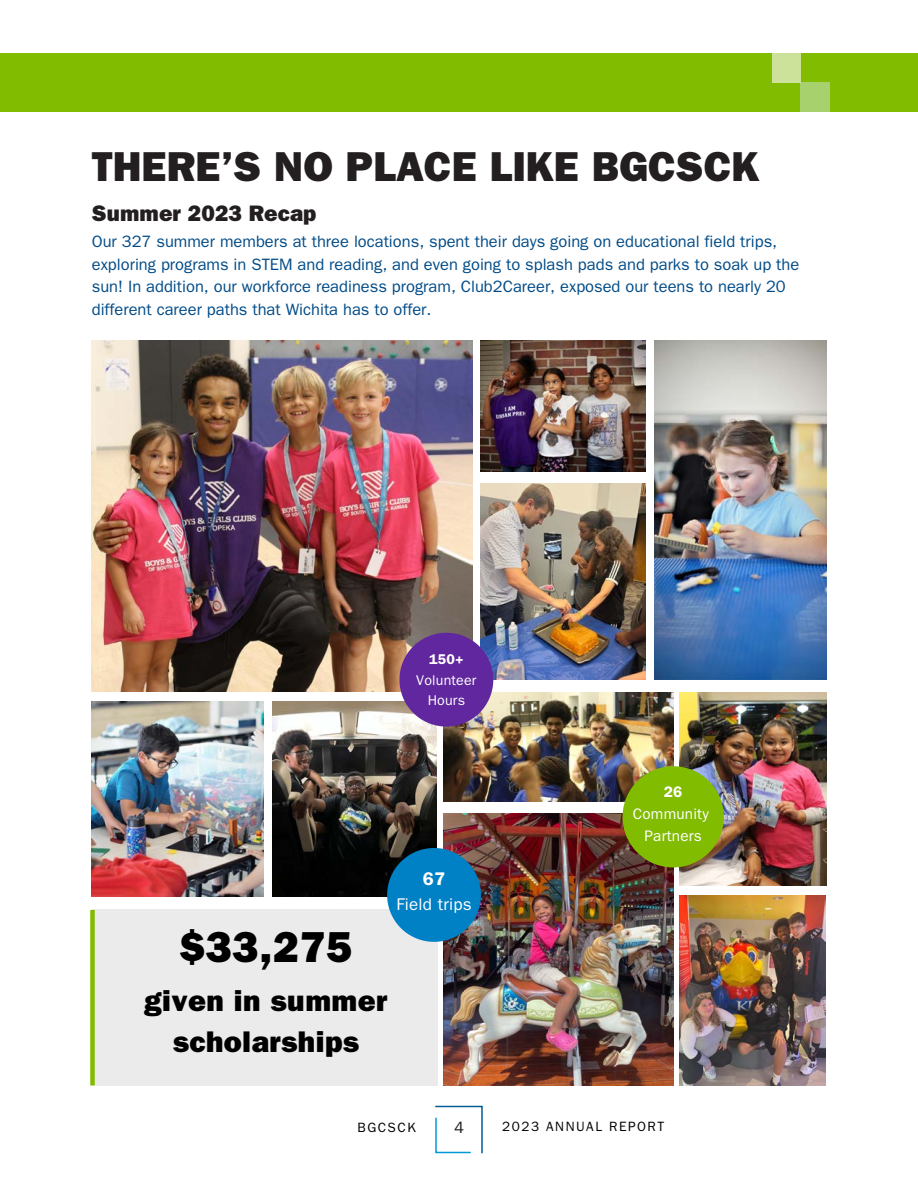
<style>
.page{position:relative;width:918px;height:1188px;background:#fff}
.page>*{position:absolute;margin:0;border:0;box-sizing:border-box;transform-origin:0 0}
.t1{font:43.5px "ITC Franklin Gothic Std Hvy";color:#000}
.t2{font:42px "ITC Franklin Gothic Std Hvy";color:#231f20}
.t3{font:30px/41.7px "ITC Franklin Gothic Std Hvy";letter-spacing:.015em;color:#000;text-align:center}
.t4{font:22.5px "ITC Franklin Gothic Std Hvy";color:#231f20}
.t5{font:600 18.45px "ITC Franklin Gothic Std";color:#fff}
.t6{font:16.95px "ITC Franklin Gothic Std";letter-spacing:.015em;color:#fff}
.t7{font:16.5px/22.5px "ITC Franklin Gothic Std";color:#004b87}
.t8{font:16.5px "ITC Franklin Gothic Std";color:#231f20}
.t9{font:15.3px/22px "ITC Franklin Gothic Std";letter-spacing:.015em;color:#fff;text-align:center}
.t10{font:14.25px "ITC Franklin Gothic Std";letter-spacing:.015em;color:#fff}
.t11{font:600 14.25px "ITC Franklin Gothic Std";color:#fff}
.t12{font:13.5px "ITC Franklin Gothic Std";letter-spacing:.11em;color:#000}
.s1{font-weight:600}
</style>
<div class="page">
<img style="left:444px;top:813px;width:229px;height:272px">
<svg style="left:435px;top:1106px;width:48px;height:47px"></svg>
<div style="left:0;top:54px;width:918px;height:57px;background:#81bc00"></div>
<div style="left:801px;top:83px;width:28px;height:28px;background:#a7d16d"></div>
<div style="left:772px;top:54px;width:29px;height:29px;background:#cce29b"></div>
<div style="left:92px;top:910px;width:345px;height:175px;background:#ebebec"></div>
<div style="left:90px;top:910px;width:5px;height:175px;background:#81bc00"></div>
<img style="left:680px;top:895px;width:146px;height:190px">
<img style="left:680px;top:692px;width:146px;height:194px">
<img style="left:444px;top:692px;width:229px;height:109px">
<img style="left:92px;top:341px;width:380px;height:351px">
<img style="left:92px;top:701px;width:172px;height:196px">
<img style="left:273px;top:701px;width:164px;height:196px">
<svg style="left:388px;top:848px;width:93px;height:93px;background:#187bb2"></svg>
<img style="left:623px;top:766px;width:101px;height:101px">
<img style="left:481px;top:484px;width:164px;height:196px">
<svg style="left:400px;top:633px;width:93px;height:93px;background:#6f409e"></svg>
<img style="left:654px;top:341px;width:172px;height:339px">
<img style="left:481px;top:341px;width:164px;height:130px">
<p class="t2" style="left:92px;top:152px;width:669px">THERE’S NO PLACE LIKE BGCSCK</p>
<p class="t4" style="left:92px;top:206px;width:226px">Summer 2023 Recap</p>
<p class="t7" style="left:92px;top:233px;width:709px">Our 327 summer members at three locations, spent their days going on educational field trips, exploring programs in STEM and reading, and even going to splash pads and parks to soak up the sun! In addition, our workforce readiness program, Club2Career, exposed our teens to nearly 20 different career paths that Wichita has to offer.</p>
<h1 class="t11" style="left:429px;top:655px;width:36px">150+</h1>
<p class="t10" style="left:416px;top:675px;width:62px">Volunteer</p>
<p class="t10" style="left:428px;top:696px;width:39px">Hours</p>
<h1 class="t1" style="left:179px;top:932px;width:175px">$33,275</h1>
<p class="t3" style="left:144px;top:984px;width:245px">given in summer scholarships</p>
<h1 class="t5" style="left:423px;top:873px;width:24px">67</h1>
<h1 class="t6" style="left:397px;top:898px;width:77px">Field trips</h1>
<p class="t9" style="left:633px;top:783px;width:78px"><span class="s1">26<br></span>Community<br>Partners</p>
<p class="t12" style="left:357px;top:1122px;width:60px">BGCSCK</p>
<p class="t8" style="left:454px;top:1121px;width:11px">4</p>
<p class="t12" style="left:502px;top:1122px;width:164px">2023 ANNUAL REPORT</p>
</div>
